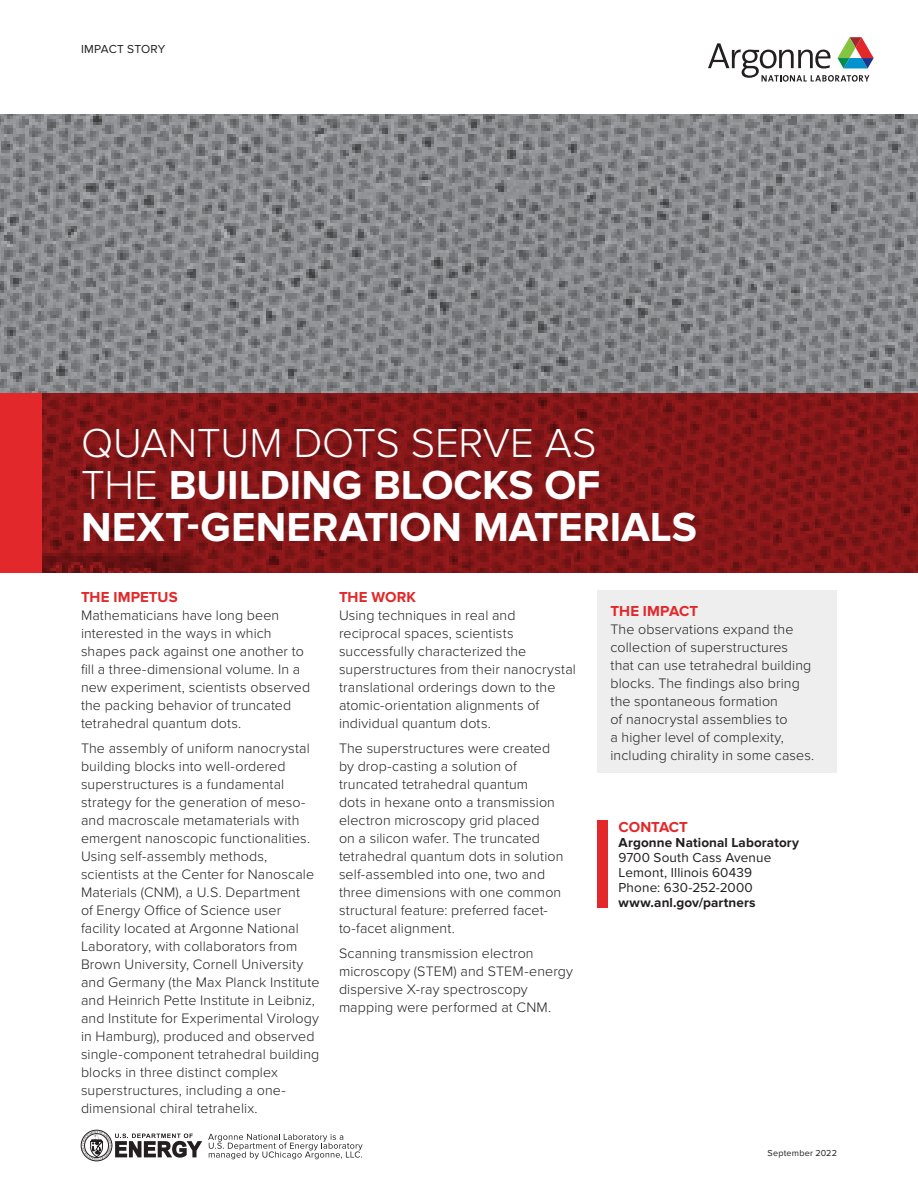
<style>
.page{position:relative;width:918px;height:1188px;background:#fff}
.page>*{position:absolute;margin:0;border:0;box-sizing:border-box;transform-origin:0 0}
._01_headline{font:700 42px/42px "Proxima Nova";color:#fff}
._01_subhead{font:700 15px "Proxima Nova";letter-spacing:.01em;color:#e2282a}
._01_contact_head{font:700 15px "Proxima Nova";color:#e2282a}
._04_body{font:300 14.25px/18px "Proxima Nova";letter-spacing:.005em;color:#231f20}
._02_contact_info{font:13.5px/15px "Proxima Nova";letter-spacing:.01em;color:#231f20}
.t1{font:12px "Proxima Nova";letter-spacing:.02em;color:#231f20}
.t2{font:9px "Proxima Nova";letter-spacing:.025em;color:#231f20}
.s1{font-weight:300}
.s2{font-weight:700}
</style>
<div class="page">
<svg style="left:708px;top:37px;width:166px;height:45px"></svg>
<svg style="left:81px;top:1130px;width:121px;height:31px"></svg>
<svg style="left:208px;top:1134px;width:155px;height:25px"></svg>
<img style="left:0;top:115px;width:918px;height:278px">
<svg style="left:42px;top:393px;width:876px;height:179px;background:#821617"></svg>
<div style="left:0;top:393px;width:42px;height:179px;background:#e2282a"></div>
<div style="left:597px;top:590px;width:240px;height:183px;background:#eeeeef"></div>
<div style="left:597px;top:820px;width:11px;height:88px;background:#e2282a"></div>
<p class="t1" style="left:81px;top:42px;width:86px">IMPACT STORY</p>
<p class="_01_headline" style="left:81px;top:424px;width:618px"><span class="s1">QUANTUM DOTS SERVE AS<br>THE</span> BUILDING BLOCKS OF<br>NEXT‑GENERATION MATERIALS</p>
<p class="_01_subhead" style="left:81px;top:588px;width:98px">THE IMPETUS</p>
<p class="_04_body" style="left:81px;top:607px;width:231px">Mathematicians have long been interested in the ways in which shapes pack against one another to fill a three-dimensional volume. In a new experiment, scientists observed the packing behavior of truncated tetrahedral quantum dots.</p>
<p class="_04_body" style="left:81px;top:740px;width:240px">The assembly of uniform nanocrystal building blocks into well-ordered superstructures is a fundamental strategy for the generation of meso&shy;and macroscale metamaterials with emergent nanoscopic functionalities.<br>Using self-assembly methods, scientists at the Center for Nanoscale Materials (CNM), a U.S. Department<br>of Energy Office of Science user facility located at Argonne National Laboratory, with collaborators from Brown University, Cornell University and Germany (the Max Planck Institute and Heinrich Pette Institute in Leibniz, and Institute for Experimental Virology in Hamburg), produced and observed single-component tetrahedral building blocks in three distinct complex superstructures, including a one&shy;dimensional chiral tetrahelix.</p>
<p class="_01_subhead" style="left:339px;top:588px;width:79px">THE WORK</p>
<p class="_04_body" style="left:339px;top:607px;width:238px">Using techniques in real and reciprocal spaces, scientists successfully characterized the superstructures from their nanocrystal translational orderings down to the atomic-orientation alignments of individual quantum dots.</p>
<p class="_04_body" style="left:339px;top:740px;width:226px">The superstructures were created by drop-casting a solution of truncated tetrahedral quantum<br>dots in hexane onto a transmission electron microscopy grid placed<br>on a silicon wafer. The truncated tetrahedral quantum dots in solution self-assembled into one, two and three dimensions with one common structural feature: preferred facet&shy;to‑facet alignment.</p>
<p class="_04_body" style="left:339px;top:944px;width:236px">Scanning transmission electron microscopy (STEM) and STEM-energy dispersive X-ray spectroscopy mapping were performed at CNM.</p>
<p class="_01_subhead" style="left:610px;top:602px;width:89px">THE IMPACT</p>
<p class="_04_body" style="left:610px;top:620px;width:205px">The observations expand the collection of superstructures that can use tetrahedral building blocks. The findings also bring the spontaneous formation<br>of nanocrystal assemblies to<br>a higher level of complexity, including chirality in some cases.</p>
<p class="_01_contact_head" style="left:619px;top:818px;width:71px">CONTACT</p>
<p class="_02_contact_info" style="left:619px;top:835px;width:182px"><span class="s2">Argonne National Laboratory<br></span>9700 South Cass Avenue<br>Lemont, Illinois 60439<br>Phone: 630-252-2000 <span class="s2">www.anl.gov/partners</span></p>
<p class="t2" style="left:768px;top:1148px;width:71px">September 2022</p>
</div>
